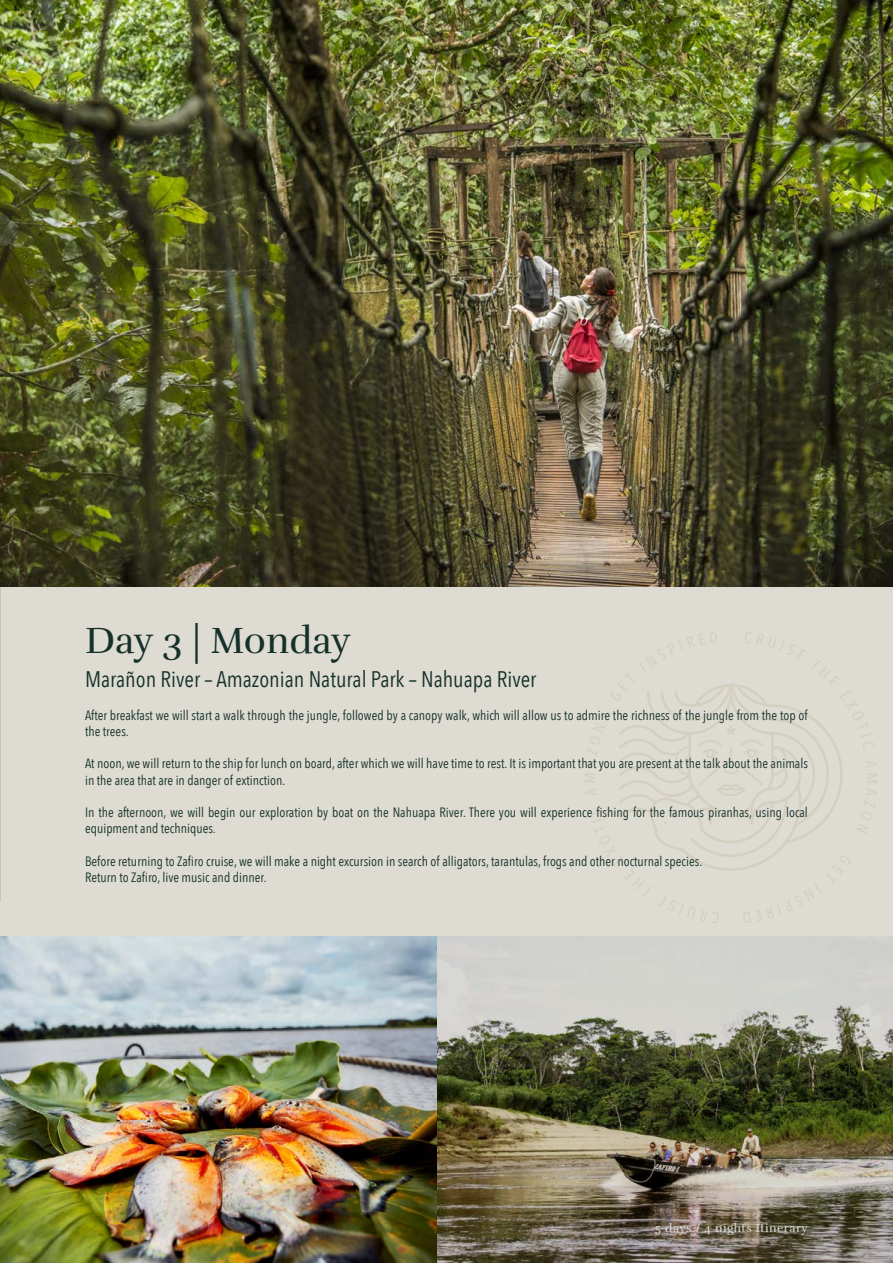
<style>
.page{position:relative;width:893px;height:1263px;background:#fff}
.page>*{position:absolute;margin:0;border:0;box-sizing:border-box;transform-origin:0 0}
.t1{font:37.5px "Rufina";color:#16302a}
.t2{font:22.5px "Avenir Next Condensed";color:#16302a}
.t3{font:13.5px/16.2px "Avenir Next Condensed";color:#16302a}
.t4{font:12px "Rufina";letter-spacing:.04em;color:#dddbd2}
</style>
<div class="page">
<div style="left:0;top:393px;width:893px;height:571px;background:#dddbd2"></div>
<img style="left:1px;top:937px;width:437px;height:326px">
<img style="left:0;top:872px;width:1px;height:391px">
<img style="left:438px;top:937px;width:455px;height:326px">
<svg style="left:584px;top:632px;width:294px;height:291px"></svg>
<img style="left:1px;top:0;width:892px;height:586px">
<h1 class="t1" style="left:85px;top:618px;width:267px">Day 3 | Monday</h1>
<h2 class="t2" style="left:85px;top:660px;width:453px">Marañon River – Amazonian Natural Park – Nahuapa River</h2>
<p class="t3" style="left:85px;top:706px;width:724px">After breakfast we will start a walk through the jungle, followed by a canopy walk, which will allow us to admire the richness of the jungle from the top of the trees.</p>
<p class="t3" style="left:85px;top:755px;width:724px">At noon, we will return to the ship for lunch on board, after which we will have time to rest. It is important that you are present at the talk about the animals in the area that are in danger of extinction.</p>
<p class="t3" style="left:85px;top:803px;width:724px">In the afternoon, we will begin our exploration by boat on the Nahuapa River. There you will experience fishing for the famous piranhas, using local equipment and techniques.</p>
<p class="t3" style="left:85px;top:852px;width:619px">Before returning to Zafiro cruise, we will make a night excursion in search of alligators, tarantulas, frogs and other nocturnal species.<br>Return to Zafiro, live music and dinner.</p>
<p class="t4" style="left:655px;top:1221px;width:155px">5 days / 4 nights Itinerary</p>
</div>
